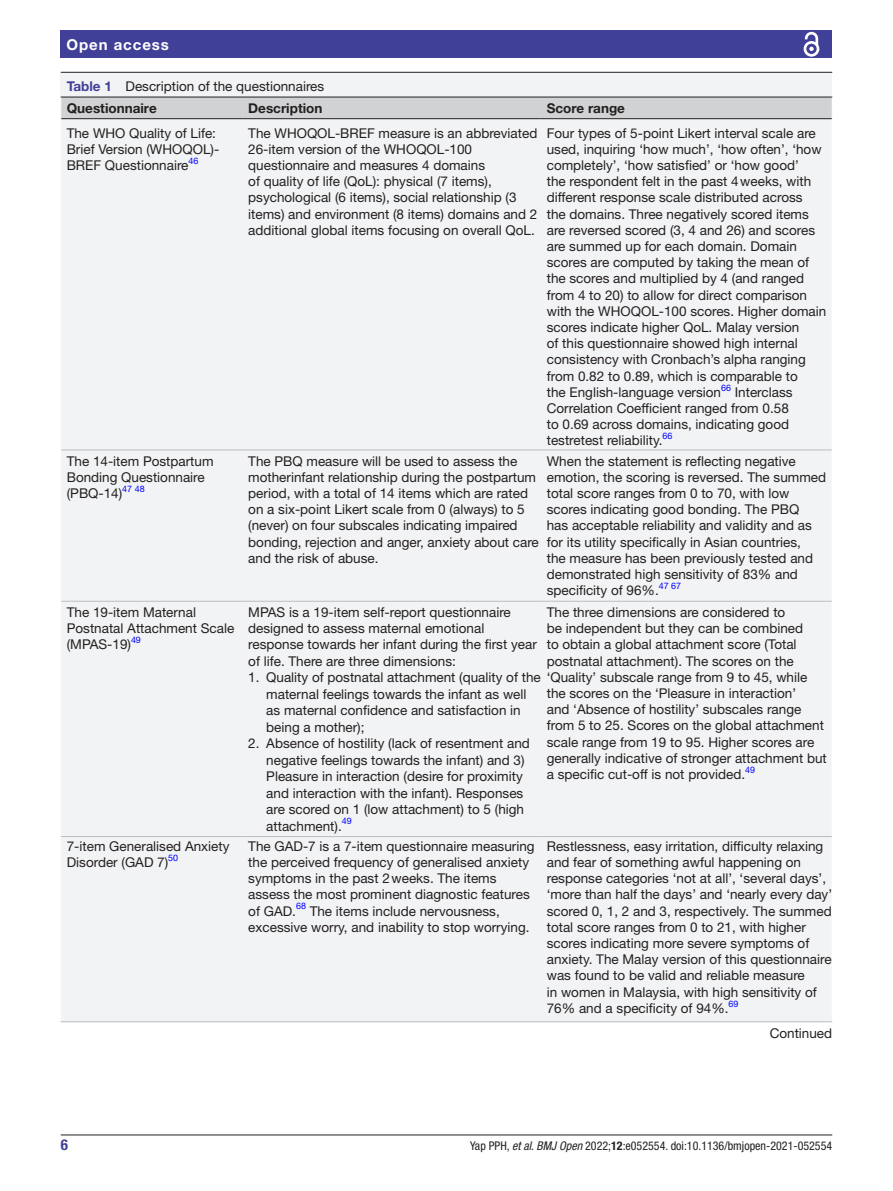
<style>
.page{position:relative;width:893px;height:1191px;background:#fff}
.page>*{position:absolute;margin:0;border:0;box-sizing:border-box;transform-origin:0 0}
.t1{font:700 15px "Helvetica Neue LT Std";letter-spacing:.065em;color:#fff}
.t2{font:700 condensed 15px "Helvetica Neue LT Std";color:#414099}
.t3{font:13.5px/16.2px "Helvetica Neue LT Std";color:#231f20}
.t4{font:700 13.5px "Helvetica Neue LT Std";color:#231f20}
.t5{font:condensed 12px "Helvetica Neue LT Std";color:#231f20}
.t6{font:9px "Helvetica Neue LT Std";color:#00f}
.s1{font-weight:700;color:#414099}
.s2{font-weight:700}
.s3{font-style:italic}
</style>
<div class="page">
<hr style="left:61px;top:1134px;width:771px;height:1px;background:#231f20">
<div style="left:61px;top:31px;width:771px;height:27px;background:#414099"></div>
<svg style="left:803px;top:31px;width:17px;height:26px"></svg>
<div style="left:61px;top:73px;width:771px;height:949px;background:#f2f3f4"></div>
<hr style="left:61px;top:72px;width:771px;height:1px;background:#231f20">
<hr style="left:61px;top:450px;width:181px;height:1px;background:#bcbdc0">
<hr style="left:242px;top:450px;width:299px;height:1px;background:#bcbdc0">
<hr style="left:541px;top:450px;width:291px;height:1px;background:#bcbdc0">
<hr style="left:61px;top:601px;width:181px;height:1px;background:#bcbdc0">
<hr style="left:242px;top:601px;width:299px;height:1px;background:#bcbdc0">
<hr style="left:541px;top:601px;width:291px;height:1px;background:#bcbdc0">
<svg style="left:60px;top:97px;width:773px;height:22px;background:#c6c7c9"></svg>
<hr style="left:61px;top:836px;width:181px;height:1px;background:#bcbdc0">
<hr style="left:242px;top:836px;width:299px;height:1px;background:#bcbdc0">
<hr style="left:541px;top:836px;width:291px;height:1px;background:#bcbdc0">
<hr style="left:61px;top:1021px;width:181px;height:1px;background:#bcbdc0">
<hr style="left:242px;top:1021px;width:299px;height:1px;background:#bcbdc0">
<hr style="left:541px;top:1021px;width:291px;height:1px;background:#bcbdc0">
<p class="t1" style="left:66px;top:35px;width:104px">Open access</p>
<p class="t3" style="left:67px;top:75px;width:259px;line-height:22px"><span class="s1">Table 1</span> Description of the questionnaires<br><span class="s2">Questionnaire</span></p>
<p class="t4" style="left:248px;top:99px;width:76px">Description</p>
<p class="t4" style="left:547px;top:99px;width:80px">Score range</p>
<p class="t3" style="left:67px;top:124px;width:154px">The WHO Quality of Life:<br>Brief Version (WHOQOL)-<br>BREF Questionnaire</p>
<p class="t6" style="left:189px;top:155px;width:11px">46</p>
<p class="t3" style="left:248px;top:124px;width:291px">The WHOQOL-BREF measure is an abbreviated 26-item version of the WHOQOL-100 questionnaire and measures 4 domains<br>of quality of life (QoL): physical (7 items), psychological (6 items), social relationship (3 items) and environment (8 items) domains and 2 additional global items focusing on overall QoL.</p>
<p class="t3" style="left:547px;top:124px;width:281px">Four types of 5-point Likert interval scale are used, inquiring ‘how much’, ‘how often’, ‘how completely’, ‘how satisfied’ or ‘how good’<br>the respondent felt in the past 4weeks, with different response scale distributed across<br>the domains. Three negatively scored items are reversed scored (3, 4 and 26) and scores are summed up for each domain. Domain scores are computed by taking the mean of the scores and multiplied by 4 (and ranged from 4 to 20) to allow for direct comparison with the WHOQOL-100 scores. Higher domain scores indicate higher QoL. Malay version<br>of this questionnaire showed high internal consistency with Cronbach’s alpha ranging from 0.82 to 0.89, which is comparable to<br>the English-language version<sup>66</sup> Interclass Correlation Coefficient ranged from 0.58<br>to 0.69 across domains, indicating good testretest reliability.<sup>66</sup></p>
<p class="t3" style="left:67px;top:452px;width:148px">The 14-item Postpartum<br>Bonding Questionnaire (PBQ-14)<sup>47</sup> <sup>48</sup></p>
<p class="t3" style="left:248px;top:452px;width:292px">The PBQ measure will be used to assess the motherinfant relationship during the postpartum period, with a total of 14 items which are rated on a six-point Likert scale from 0 (always) to 5 (never) on four subscales indicating impaired bonding, rejection and anger, anxiety about care and the risk of abuse.</p>
<p class="t3" style="left:547px;top:452px;width:281px">When the statement is reflecting negative emotion, the scoring is reversed. The summed total score ranges from 0 to 70, with low scores indicating good bonding. The PBQ<br>has acceptable reliability and validity and as for its utility specifically in Asian countries,<br>the measure has been previously tested and demonstrated high sensitivity of 83% and specificity of 96%.<sup>47</sup> <sup>67</sup></p>
<p class="t3" style="left:67px;top:604px;width:169px">The 19-item Maternal<br>Postnatal Attachment Scale (MPAS-19)<sup>49</sup></p>
<p class="t3" style="left:248px;top:604px;width:290px">MPAS is a 19-item self-report questionnaire designed to assess maternal emotional response towards her infant during the first year of life. There are three dimensions:</p>
<p class="t3" style="left:266px;top:669px;width:543px;text-indent:-18px">1. Quality of postnatal attachment (quality of the ‘Quality’ subscale range from 9 to 45, while maternal feelings towards the infant as well<br>as maternal confidence and satisfaction in<br>being a mother);</p>
<p class="t3" style="left:266px;top:735px;width:265px;text-indent:-18px">2. Absence of hostility (lack of resentment and negative feelings towards the infant) and 3)<br>Pleasure in interaction (desire for proximity and interaction with the infant). Responses are scored on 1 (low attachment) to 5 (high attachment).<sup>49</sup></p>
<p class="t3" style="left:547px;top:604px;width:258px">The three dimensions are considered to be independent but they can be combined to obtain a global attachment score (Total postnatal attachment). The scores on the</p>
<p class="t3" style="left:547px;top:685px;width:282px">the scores on the ‘Pleasure in interaction’<br>and ‘Absence of hostility’ subscales range from 5 to 25. Scores on the global attachment scale range from 19 to 95. Higher scores are generally indicative of stronger attachment but a specific cut-off is not provided.<sup>49</sup></p>
<p class="t3" style="left:67px;top:837px;width:164px">7-item Generalised Anxiety<br>Disorder (GAD 7)</p>
<p class="t6" style="left:168px;top:852px;width:11px">50</p>
<p class="t3" style="left:248px;top:837px;width:288px">The GAD-7 is a 7-item questionnaire measuring the perceived frequency of generalised anxiety symptoms in the past 2weeks. The items assess the most prominent diagnostic features of GAD.</p>
<p class="t6" style="left:296px;top:901px;width:11px">68</p>
<p class="t3" style="left:248px;top:902px;width:283px;text-indent:61px">The items include nervousness, excessive worry, and inability to stop worrying.</p>
<p class="t3" style="left:547px;top:837px;width:287px">Restlessness, easy irritation, difficulty relaxing and fear of something awful happening on response categories ‘not at all’, ‘several days’, ‘more than half the days’ and ‘nearly every day’ scored 0, 1, 2 and 3, respectively. The summed total score ranges from 0 to 21, with higher scores indicating more severe symptoms of anxiety. The Malay version of this questionnaire was found to be valid and reliable measure<br>in women in Malaysia, with high sensitivity of 76% and a specificity of 94%.<sup>69</sup></p>
<p class="t3" style="left:770px;top:1025px;width:64px">Continued</p>
<p class="t2" style="left:61px;top:1135px;width:9px">6</p>
<p class="t5" style="left:470px;top:1138px;width:363px">Yap PPH, <span class="s3">et al</span>. <span class="s3">BMJ Open</span> 2022;<span class="s2">12</span>:e052554. doi:10.1136/bmjopen-2021-052554</p>
</div>
